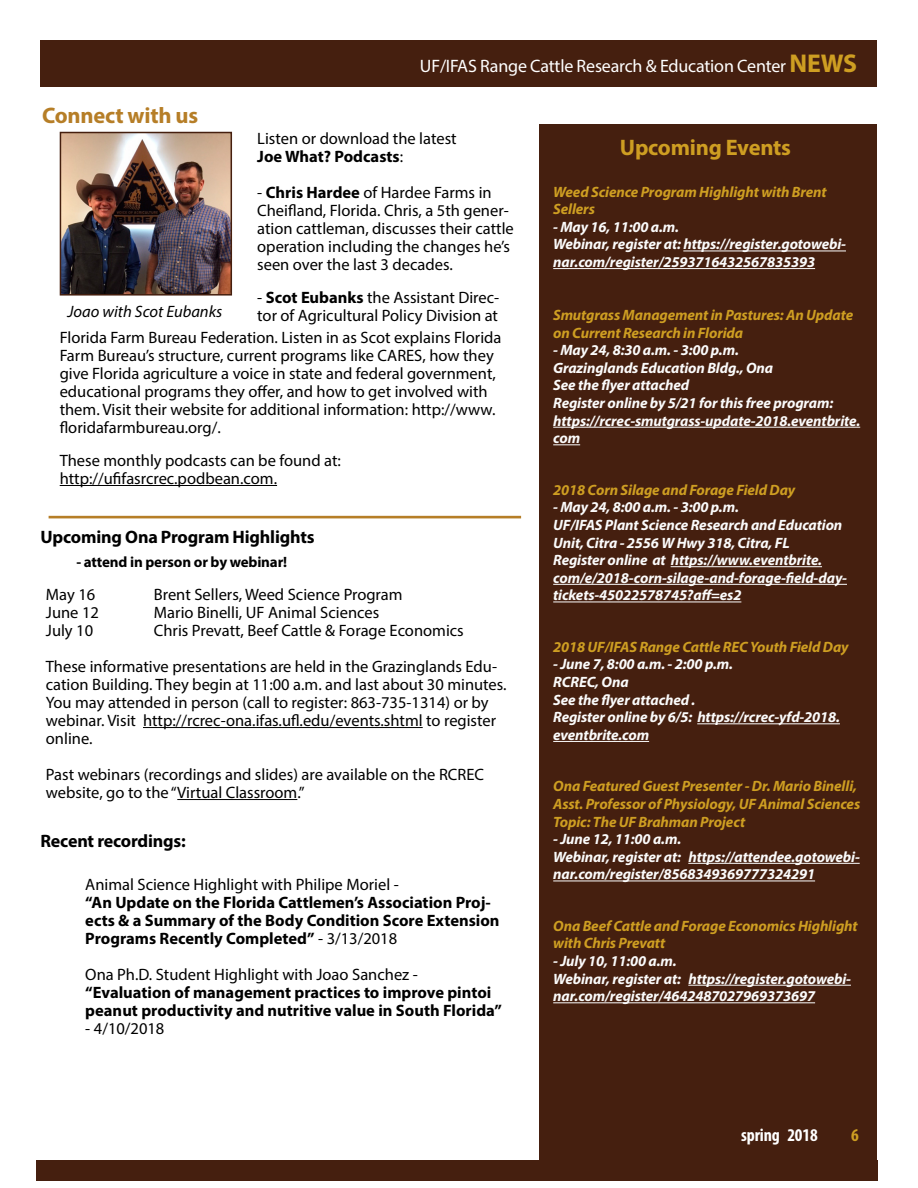
<style>
.page{position:relative;width:918px;height:1188px;background:#fff}
.page>*{position:absolute;margin:0;border:0;box-sizing:border-box;transform-origin:0 0}
.t1{font:700 22.5px "Myriad Pro";letter-spacing:-.01em;color:#ce9e22}
.t2{font:700 22.5px "Myriad Pro";letter-spacing:-.01em;color:#b67e27}
.t3{font:18px "Myriad Pro";letter-spacing:-.01em;color:#fff}
.t4{font:700 18px "Myriad Pro";letter-spacing:-.01em;color:#000}
.t5{font:700 condensed 18px "Myriad Pro";letter-spacing:-.01em;color:#fff}
.t6{font:700 condensed 18px "Myriad Pro";color:#ce9e22}
.t7{font:16.5px/18px "Myriad Pro";color:#000}
.t8{font:700 16.5px/18px "Myriad Pro";color:#000}
.t9{font:italic 16.5px "Myriad Pro";color:#000}
.t10{font:italic 700 15px/17.5px "Myriad Pro";letter-spacing:-.01em;color:#fbfbfb}
.t11{font:italic 700 15px/17.7px "Myriad Pro";letter-spacing:-.01em;color:#ce9e22}
.t12{font:700 15px "Myriad Pro";letter-spacing:-.01em;color:#000}
.s1{font-weight:700;font-size:25.8px;color:#ce9e22}
.s2{font-weight:700}
.s3{font-weight:400}
</style>
<div class="page">
<div style="left:40px;top:40px;width:838px;height:47px;background:#451f0f"></div>
<div style="left:36px;top:1161px;width:841px;height:20px;background:#451f0f"></div>
<div style="left:540px;top:124px;width:337px;height:1039px;background:#451f0f"></div>
<hr style="left:683px;top:251px;width:163px;height:1px;background:#fbfbfb">
<hr style="left:553px;top:268px;width:262px;height:1px;background:#fbfbfb">
<hr style="left:553px;top:427px;width:307px;height:1px;background:#fbfbfb">
<svg style="left:553px;top:444px;width:27px;height:1px"></svg>
<hr style="left:671px;top:566px;width:151px;height:1px;background:#fbfbfb">
<hr style="left:553px;top:584px;width:294px;height:1px;background:#fbfbfb">
<hr style="left:553px;top:602px;width:188px;height:1px;background:#fbfbfb">
<hr style="left:697px;top:723px;width:143px;height:1px;background:#fbfbfb">
<hr style="left:553px;top:741px;width:96px;height:1px;background:#fbfbfb">
<hr style="left:688px;top:863px;width:172px;height:1px;background:#fbfbfb">
<hr style="left:553px;top:881px;width:262px;height:1px;background:#fbfbfb">
<hr style="left:688px;top:985px;width:163px;height:1px;background:#fbfbfb">
<hr style="left:553px;top:1002px;width:262px;height:1px;background:#fbfbfb">
<img style="left:63px;top:135px;width:166px;height:158px">
<div style="left:60px;top:132px;width:172px;height:164px;border:2px solid #451f0f"></div>
<hr style="left:49px;top:516px;width:472px;height:2px;background:#b67e27">
<hr style="left:143px;top:727px;width:280px;height:1px;background:#000">
<hr style="left:177px;top:799px;width:120px;height:1px;background:#000">
<hr style="left:60px;top:485px;width:217px;height:1px;background:#000">
<h1 class="t2" style="left:42px;top:100px;width:158px">Connect with us</h1>
<p class="t3" style="left:420px;top:55px;width:439px">UF/IFAS Range Cattle Research &amp; Education Center <span class="s1">NEWS</span></p>
<p class="t9" style="left:68px;top:301px;width:156px">Joao with Scot Eubanks</p>
<p class="t7" style="left:257px;top:129px;width:201px">Listen or download the latest<br><span class="s2">Joe What? Podcasts</span>:</p>
<p class="t7" style="left:257px;top:183px;width:258px">- <span class="s2">Chris Hardee</span> of Hardee Farms in Cheifland, Florida. Chris, a 5th gener&shy;ation cattleman, discusses their cattle operation including the changes he’s seen over the last 3 decades.</p>
<p class="t7" style="left:257px;top:288px;width:244px">- <span class="s2">Scot Eubanks</span> the Assistant Direc&shy;tor of Agricultural Policy Division at</p>
<p class="t7" style="left:60px;top:328px;width:443px">Florida Farm Bureau Federation. Listen in as Scot explains Florida Farm Bureau’s structure, current programs like CARES, how they give Florida agriculture a voice in state and federal government, educational programs they offer, and how to get involved with them. Visit their website for additional information: http://www. floridafarmbureau.org/.</p>
<p class="t7" style="left:60px;top:451px;width:283px">These monthly podcasts can be found at: http://ufifasrcrec.podbean.com.</p>
<p class="t4" style="left:40px;top:526px;width:276px">Upcoming Ona Program Highlights</p>
<p class="t12" style="left:76px;top:552px;width:212px">- attend in person or by webinar!</p>
<p class="t7" style="left:46px;top:585px;width:51px">May 16</p>
<p class="t7" style="left:154px;top:585px;width:250px">Brent Sellers, Weed Science Program</p>
<p class="t7" style="left:46px;top:603px;width:55px">June 12</p>
<p class="t7" style="left:154px;top:603px;width:227px">Mario Binelli, UF Animal Sciences</p>
<p class="t7" style="left:46px;top:621px;width:49px">July 10</p>
<p class="t7" style="left:46px;top:612px;width:453px;line-height:36px;text-indent:108px">Chris Prevatt, Beef Cattle &amp; Forage Economics<br>These informative presentations are held in the Grazinglands Edu-</p>
<p class="t7" style="left:46px;top:675px;width:462px">cation Building. They begin at 11:00 a.m. and last about 30 minutes.<br>You may attended in person (call to register: 863-735-1314) or by webinar. Visit http://rcrec-ona.ifas.ufl.edu/events.shtml to register online.</p>
<p class="t7" style="left:46px;top:765px;width:440px">Past webinars (recordings and slides) are available on the RCREC website, go to the “Virtual Classroom.”</p>
<p class="t4" style="left:40px;top:829px;width:147px">Recent recordings:</p>
<p class="t7" style="left:85px;top:875px;width:315px">Animal Science Highlight with Philipe Moriel -</p>
<p class="t8" style="left:85px;top:893px;width:416px">“An Update on the Florida Cattlemen’s Association Proj&shy;ects &amp; a Summary of the Body Condition Score Extension<br>Programs Recently Completed” <span class="s3">- 3/13/2018</span></p>
<p class="t7" style="left:85px;top:965px;width:334px">Ona Ph.D. Student Highlight with Joao Sanchez -</p>
<p class="t8" style="left:85px;top:983px;width:418px">“Evaluation of management practices to improve pintoi peanut productivity and nutritive value in South Florida”</p>
<p class="t7" style="left:85px;top:1019px;width:81px">- 4/10/2018</p>
<h1 class="t1" style="left:620px;top:133px;width:173px">Upcoming Events</h1>
<p class="t11" style="left:553px;top:182px;width:275px">Weed Science Program Highlight with Brent<br>Sellers</p>
<p class="t10" style="left:553px;top:217px;width:294px">- May 16, 11:00 a.m.<br>Webinar, register at: https://register.gotowebi&shy;nar.com/register/2593716432567835393</p>
<p class="t11" style="left:553px;top:306px;width:302px">Smutgrass Management in Pastures: An Update on Current Research in Florida</p>
<p class="t10" style="left:553px;top:341px;width:309px">- May 24, 8:30 a.m. - 3:00 p.m.<br>Grazinglands Education Bldg., Ona<br>See the flyer attached<br>Register online by 5/21 for this free program: https://rcrec-smutgrass-update-2018.eventbrite. com</p>
<p class="t11" style="left:553px;top:480px;width:244px">2018 Corn Silage and Forage Field Day</p>
<p class="t10" style="left:553px;top:498px;width:295px">- May 24, 8:00 a.m. - 3:00 p.m.<br>UF/IFAS Plant Science Research and Education Unit, Citra - 2556 W Hwy 318, Citra, FL<br>Register online at https://www.eventbrite. com/e/2018-corn-silage-and-forage-field-day&shy;tickets-45022578745?aff=es2</p>
<p class="t11" style="left:553px;top:637px;width:297px">2018 UF/IFAS Range Cattle REC Youth Field Day</p>
<p class="t10" style="left:553px;top:655px;width:288px">- June 7, 8:00 a.m. - 2:00 p.m.<br>RCREC, Ona<br>See the flyer attached .<br>Register online by 6/5: https://rcrec-yfd-2018. eventbrite.com</p>
<p class="t11" style="left:553px;top:777px;width:309px">Ona Featured Guest Presenter - Dr. Mario Binelli,<br>Asst. Professor of Physiology, UF Animal Sciences<br>Topic: The UF Brahman Project</p>
<p class="t10" style="left:553px;top:830px;width:308px">- June 12, 11:00 a.m.<br>Webinar, register at: https://attendee.gotowebi&shy;nar.com/register/8568349369777324291</p>
<p class="t11" style="left:553px;top:917px;width:306px">Ona Beef Cattle and Forage Economics Highlight with Chris Prevatt</p>
<p class="t10" style="left:553px;top:952px;width:299px">- July 10, 11:00 a.m.<br>Webinar, register at: https://register.gotowebi&shy;nar.com/register/4642487027969373697</p>
<p class="t5" style="left:741px;top:1124px;width:78px">spring 2018</p>
<p class="t6" style="left:851px;top:1124px;width:9px">6</p>
</div>
